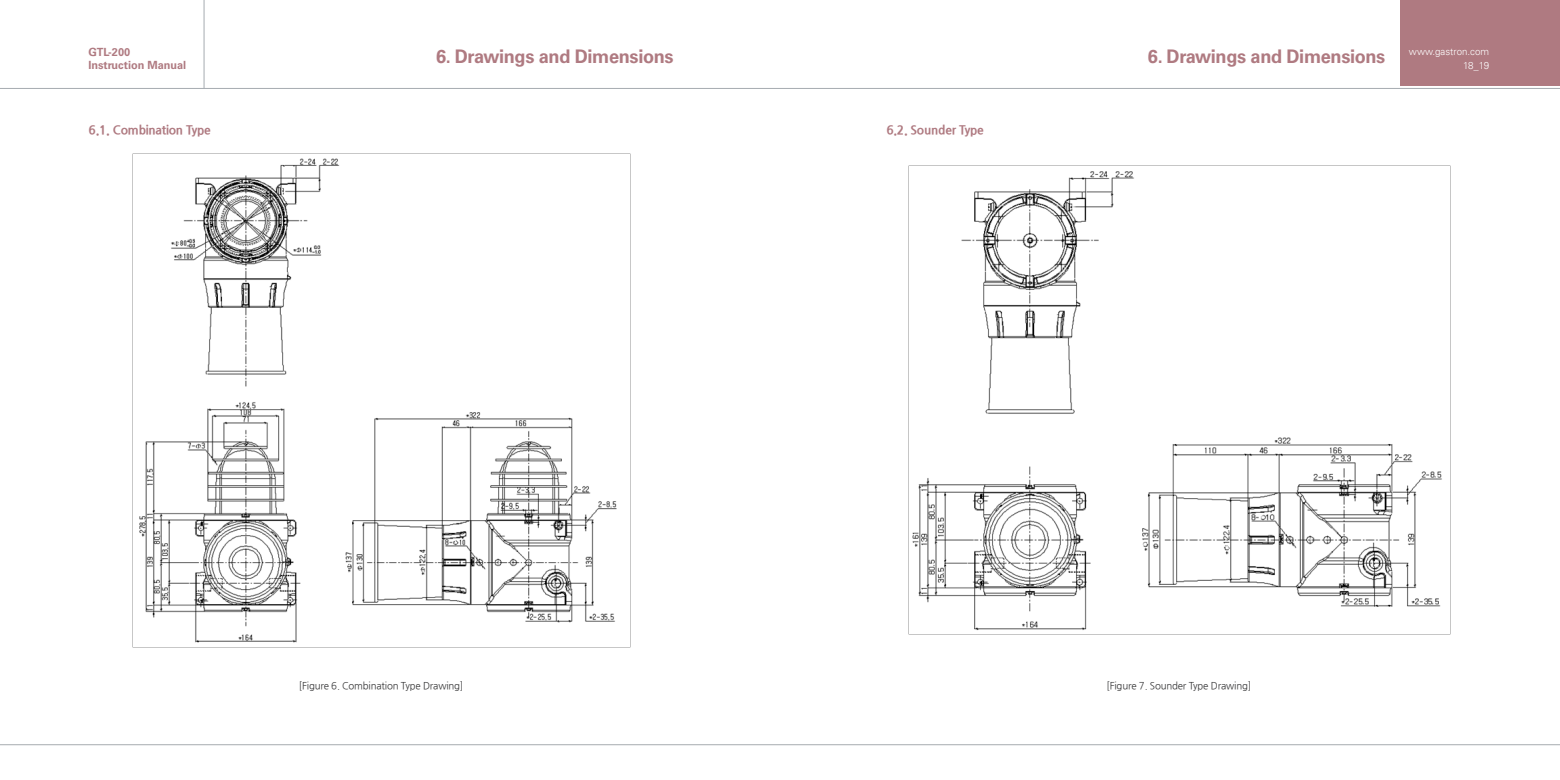
<style>
.page{position:relative;width:1560px;height:780px;background:#fff}
.page>*{position:absolute;margin:0;border:0;box-sizing:border-box;transform-origin:0 0}
.t1{font:700 18.75px "Univers LT Std";letter-spacing:-.02em;color:#af7a81}
.t2{font:800 12.5px "Nanum Gothic";letter-spacing:-.02em;color:#af7a81}
.t3{font:700 11.25px/12.5px "Univers LT Std";color:#af7a81}
.t4{font:10px "Nanum Gothic";letter-spacing:-.02em;color:#383839}
.t5{font:300 10px/13.8px "Univers LT Std";color:#fff;text-align:right}
.s1{font-family:"Nanum Gothic";font-weight:400}
</style>
<div class="page">
<div style="left:1400px;top:0;width:159px;height:85px;background:#af7a81"></div>
<hr style="left:0;top:88px;width:1559px;height:1px;background:#a6abb0">
<hr style="left:0;top:744px;width:1559px;height:1px;background:#a6abb0">
<hr style="left:204px;top:0;width:1px;height:89px;background:#a6abb0">
<img style="left:133px;top:153px;width:497px;height:490px">
<img style="left:908px;top:166px;width:542px;height:469px">
<p class="t3" style="left:88px;top:47px;width:99px">GTL-200<br>Instruction Manual</p>
<h1 class="t1" style="left:436px;top:49px;width:239px">6. Drawings and Dimensions</h1>
<p class="t2" style="left:89px;top:124px;width:124px">6.1. Combination Type</p>
<p class="t2" style="left:886px;top:124px;width:99px">6.2. Sounder Type</p>
<h1 class="t1" style="left:1147px;top:49px;width:239px">6. Drawings and Dimensions</h1>
<p class="t5" style="left:1408px;top:46px;width:82px">www.gastron.com<br>18<span class="s1">_</span>19</p>
<p class="t4" style="left:299px;top:681px;width:166px">[Figure 6. Combination Type Drawing]</p>
<p class="t4" style="left:1106px;top:681px;width:146px">[Figure 7. Sounder Type Drawing]</p>
</div>
